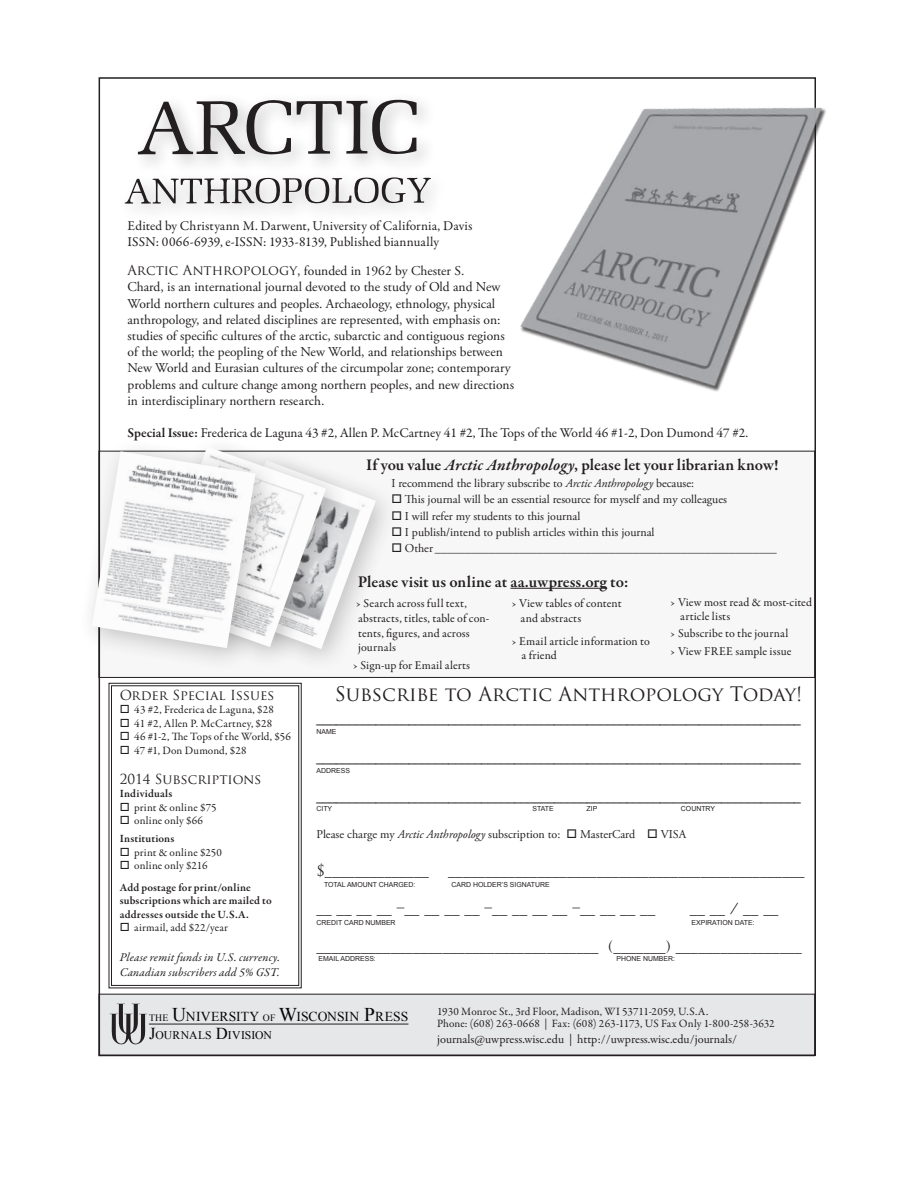
<style>
.page{position:relative;width:918px;height:1188px;background:#fff}
.page>*{position:absolute;margin:0;border:0;box-sizing:border-box;transform-origin:0 0}
.t1{font:19.5px "Trajan Pro";color:#231f20}
.t2{font:600 16.5px "Garamond Premr Pro";letter-spacing:.005em;color:#231f20}
.t3{font:14.85px "Trajan Pro";color:#231f20}
.t4{font:13.65px "Times New Roman";color:#050504}
.t5{font:13.5px/16.2px "Adobe Garamond Pro";color:#231f20}
.t6{font:13.5px/16.2px "Garamond Premr Pro";color:#231f20}
.t7{font:13.5px "Trajan Pro";color:#231f20}
.t8{font:12.3px "Garamond Premr Pro";letter-spacing:-.005em;color:#231f20}
.t9{font:12px "Adobe Garamond Pro";color:#231f20}
.t10{font:12px/14.7px "Garamond Premr Pro";letter-spacing:.01em;color:#231f20}
.t11{font:italic 12px/14.4px "Garamond Premr Pro";letter-spacing:.015em;color:#231f20}
.t12{font:11.85px "Arial";color:#231f20}
.t13{font:11.7px "Times New Roman";letter-spacing:.005em;color:#050504}
.t14{font:11.25px/18px "Garamond Premr Pro";letter-spacing:.01em;color:#231f20}
.t15{font:600 11.25px/21.3px "Garamond Premr Pro";letter-spacing:.015em;color:#231f20}
.t16{font:6.9px "Arial";color:#231f20}
.s1{font-family:"Trajan Pro"}
.s2{font-family:"Garamond Premr Pro"}
.s3{font-weight:600}
.s4{font-style:italic}
.s5{font-weight:400}
.s6{font-size:9.75px}
.s7{font-size:19.5px}
.s8{font-size:16.65px}
</style>
<div class="page">
<div style="left:99px;top:994px;width:716px;height:62px;background:#e6e7e9"></div>
<div style="left:99px;top:451px;width:716px;height:226px;background:#f7f7f8"></div>
<hr style="left:510px;top:588px;width:97px;height:1px;background:#231f20">
<div style="left:118px;top:91px;width:331px;height:132px;background:#231f20;opacity:.3"></div>
<svg style="left:138px;top:100px;width:153px;height:57px"></svg>
<svg style="left:297px;top:98px;width:120px;height:58px"></svg>
<svg style="left:125px;top:177px;width:306px;height:27px"></svg>
<div style="left:198px;top:447px;width:203px;height:227px;background:#f7f7f8"></div>
<img style="left:350px;top:486px;width:26px;height:129px">
<div style="left:137px;top:433px;width:213px;height:239px;background:#231f20;opacity:.25"></div>
<img style="left:281px;top:446px;width:45px;height:201px">
<div style="left:80px;top:437px;width:201px;height:236px;background:#231f20;opacity:.25"></div>
<img style="left:92px;top:451px;width:164px;height:197px">
<img style="left:520px;top:81px;width:306px;height:332px">
<svg style="left:108px;top:683px;width:194px;height:305px"></svg>
<div style="left:111px;top:686px;width:188px;height:300px;border:1px solid #231f20"></div>
<svg style="left:110px;top:1004px;width:37px;height:41px"></svg>
<hr style="left:149px;top:1024px;width:259px;height:1px;background:#231f20">
<p class="t6" style="left:128px;top:218px;width:347px">Edited by Christyann M. Darwent, University of California, Davis<br>ISSN: 0066-6939, e-ISSN: 1933-8139, Published biannually</p>
<p class="t5" style="left:128px;top:263px;width:388px"><span class="s1">Arctic Anthropology</span>, founded in 1962 by Chester S.<br>Chard, is an international journal devoted to the study of Old and New World northern cultures and peoples. Archaeology, ethnology, physical anthropology, and related disciplines are represented, with emphasis on: studies of specific cultures of the arctic, subarctic and contiguous regions of the world; the peopling of the New World, and relationships between New World and Eurasian cultures of the circumpolar zone; contemporary problems and culture change among northern peoples, and new directions in interdisciplinary northern re<span class="s2">search.</span></p>
<p class="t6" style="left:128px;top:425px;width:622px"><span class="s3">Special Issue:</span> Frederica de Laguna 43 #2, Allen P. McCartney 41 #2, The Tops of the World 46 #1-2, Don Dumond 47 #2.</p>
<p class="t2" style="left:366px;top:454px;width:414px">If you value <span class="s4">Arctic Anthropology</span>, please let your librarian know!</p>
<p class="t9" style="left:391px;top:476px;width:304px">I recommend the library subscribe to <span class="s4">Arctic Anthropology</span> because:</p>
<p class="t9" style="left:391px;top:492px;width:337px">□ This journal will be an essential resource for myself and my colleagues</p>
<p class="t9" style="left:391px;top:509px;width:190px">□ I will refer my students to this journal</p>
<p class="t9" style="left:391px;top:525px;width:265px">□ I publish/intend to publish articles within this journal</p>
<p class="t9" style="left:391px;top:541px;width:387px">□ Other _________________________________________________________</p>
<p class="t2" style="left:358px;top:571px;width:272px">Please visit us online at aa.uwpress.org to:</p>
<p class="t10" style="left:355px;top:597px;width:135px">› Search across full text, abstracts, titles, table of con&shy;tents, figures, and across journals</p>
<p class="t10" style="left:352px;top:658px;width:119px">› Sign-up for Email alerts</p>
<p class="t10" style="left:521px;top:597px;width:102px;text-indent:-10px">› View tables of content and abstracts</p>
<p class="t10" style="left:522px;top:634px;width:130px;text-indent:-10px">› Email article information to a friend</p>
<p class="t10" style="left:680px;top:596px;width:133px;line-height:13.5px;text-indent:-10px">› View most read &amp; most-cited article lists</p>
<p class="t10" style="left:670px;top:625px;width:123px;line-height:17.5px">› Subscribe to the journal › View FREE sample issue</p>
<h1 class="t1" style="left:335px;top:682px;width:469px">Subscribe to Arctic Anthropology Today!</h1>
<p class="t12" style="left:316px;top:711px;width:486px">__________________________________________________________________________</p>
<p class="t16" style="left:316px;top:727px;width:22px">NAME</p>
<p class="t12" style="left:316px;top:750px;width:486px">__________________________________________________________________________</p>
<p class="t16" style="left:316px;top:766px;width:35px">ADDRESS</p>
<p class="t12" style="left:316px;top:789px;width:486px">__________________________________________________________________________</p>
<p class="t16" style="left:316px;top:804px;width:17px">CITY</p>
<p class="t16" style="left:533px;top:804px;width:23px">STATE</p>
<p class="t16" style="left:587px;top:804px;width:12px">ZIP</p>
<p class="t16" style="left:681px;top:804px;width:36px">COUNTRY</p>
<p class="t9" style="left:316px;top:827px;width:371px">Please charge my <span class="s4">Arctic Anthropology</span> subscription to: □ MasterCard □ VISA</p>
<p class="t3" style="left:316px;top:861px;width:114px">$______________</p>
<p class="t3" style="left:448px;top:861px;width:358px">________________________________________________</p>
<p class="t16" style="left:324px;top:880px;width:93px">TOTAL AMOUNT CHARGED:</p>
<p class="t16" style="left:451px;top:880px;width:100px">CARD HOLDER’S SIGNATURE</p>
<p class="t3" style="left:316px;top:900px;width:340px">__ __ __ __ –__ __ __ __ –__ __ __ __ –__ __ __ __</p>
<p class="t3" style="left:690px;top:900px;width:90px">__ __ / __ __</p>
<p class="t16" style="left:316px;top:918px;width:81px">CREDIT CARD NUMBER</p>
<p class="t16" style="left:691px;top:918px;width:65px">EXPIRATION DATE:</p>
<p class="t3" style="left:316px;top:937px;width:487px">______________________________________ (_______) _________________</p>
<p class="t16" style="left:318px;top:954px;width:59px">EMAIL ADDRESS:</p>
<p class="t16" style="left:617px;top:954px;width:60px">PHONE NUMBER:</p>
<p class="t7" style="left:120px;top:687px;width:156px">Order Special Issues</p>
<p class="t14" style="left:120px;top:701px;width:156px">□ 43 #2, Frederica de Laguna, $28</p>
<p class="t14" style="left:120px;top:715px;width:154px">□ 41 #2, Allen P. McCartney, $28</p>
<p class="t14" style="left:120px;top:728px;width:173px">□ 46 #1-2, The Tops of the World, $56</p>
<p class="t14" style="left:120px;top:742px;width:128px">□ 47 #1, Don Dumond, $28</p>
<p class="t7" style="left:120px;top:770px;width:143px">2014 Subscriptions</p>
<p class="t15" style="left:120px;top:783px;width:54px">Individuals</p>
<p class="t14" style="left:120px;top:798px;width:98px">□ print &amp; online $75</p>
<p class="t14" style="left:120px;top:812px;width:85px">□ online only $66<br><span class="s3">Institutions</span></p>
<p class="t14" style="left:120px;top:843px;width:104px">□ print &amp; online $250</p>
<p class="t15" style="left:120px;top:855px;width:133px">□ <span class="s5">online only $216<br></span>Add postage for print/online</p>
<p class="t15" style="left:120px;top:894px;width:154px;line-height:13.5px">subscriptions which are mailed to addresses outside the U.S.A.</p>
<p class="t14" style="left:120px;top:919px;width:110px">□ airmail, add $22/year</p>
<p class="t11" style="left:120px;top:951px;width:162px">Please remit funds in U.S. currency.<br>Canadian subscribers add 5% GST.</p>
<p class="t4" style="left:149px;top:1007px;width:261px"><span class="s6">THE</span> <span class="s7">U</span>NIVERSITY <span class="s6">OF</span> <span class="s7">W</span>ISCONSIN <span class="s7">P</span>RESS</p>
<p class="t13" style="left:149px;top:1027px;width:124px"><span class="s8">J</span>OURNALS <span class="s8">D</span>IVISION</p>
<p class="t14" style="left:437px;top:1005px;width:339px;line-height:12.3px">1930 Monroe St., 3rd Floor, Madison, WI 53711-2059, U.S.A.<br>Phone: (608) 263-0668 | Fax: (608) 263-1173, US Fax Only 1-800-258-3632</p>
<p class="t8" style="left:437px;top:1031px;width:301px">journals@uwpress.wisc.edu | http://uwpress.wisc.edu/journals/</p>
</div>
